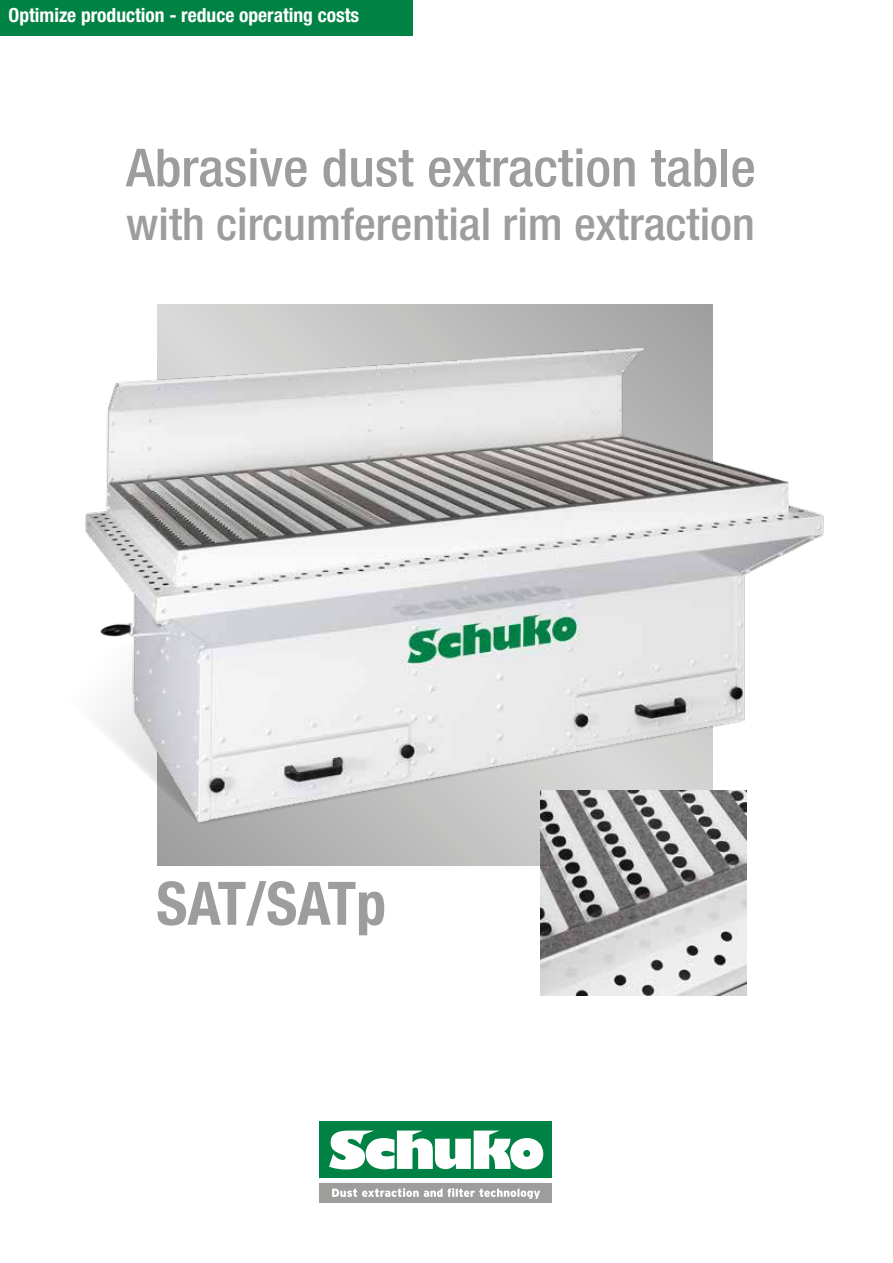
<style>
.page{position:relative;width:893px;height:1263px;background:#fff}
.page>*{position:absolute;margin:0;border:0;box-sizing:border-box;transform-origin:0 0}
.t1{font:700 condensed 60px "Helvetica Neue LT Pro";color:#9d9d9c}
.t2{font:500 condensed 52.5px "Helvetica Neue LT Pro";color:#9d9d9c;scale:1.05 1}
.t3{font:500 condensed 45px "Helvetica Neue LT Pro";color:#9d9d9c;scale:1.05 1}
.t4{font:700 condensed 19.5px "Helvetica Neue LT Pro";color:#fff}
</style>
<div class="page">
<svg style="left:157px;top:304px;width:555px;height:561px;background:#bababa"></svg>
<div style="left:0;top:0;width:412px;height:35px;background:#008244"></div>
<img style="left:85px;top:332px;width:739px;height:518px">
<img style="left:540px;top:791px;width:206px;height:204px">
<div style="left:319px;top:1122px;width:233px;height:56px;background:#008244"></div>
<div style="left:319px;top:1183px;width:233px;height:19px;background:#9d9d9c"></div>
<svg style="left:329px;top:1130px;width:214px;height:39px"></svg>
<svg style="left:332px;top:1188px;width:208px;height:11px"></svg>
<p class="t4" style="left:9px;top:4px;width:352px">Optimize production - reduce operating costs</p>
<h2 class="t2" style="left:126px;top:136px;width:601px">Abrasive dust extraction table</h2>
<h3 class="t3" style="left:126px;top:198px;width:600px">with circumferential rim extraction</h3>
<h1 class="t1" style="left:156px;top:867px;width:231px">SAT/SATp</h1>
</div>
